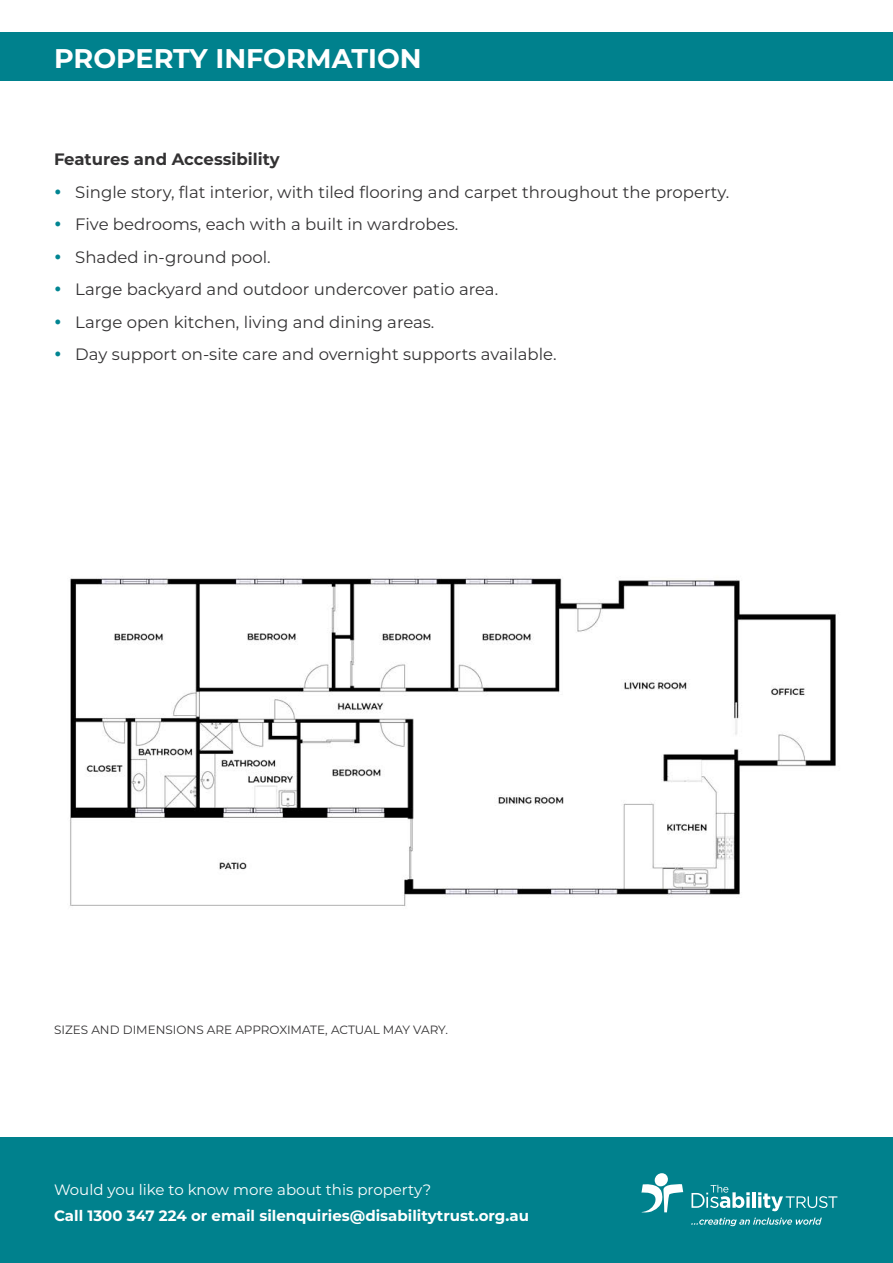
<style>
.page{position:relative;width:893px;height:1263px;background:#fff}
.page>*{position:absolute;margin:0;border:0;box-sizing:border-box;transform-origin:0 0}
.Sub_head{font:700 27px "Montserrat";color:#fff}
.t1{font:16.5px "Montserrat";color:#333233}
.Body{font:700 16.5px "Montserrat";color:#333233}
.t2{font:700 15px "Montserrat";color:#fff}
.t3{font:15px "Montserrat";color:#fff}
.Bullets{font:12px "Montserrat";color:#333233}
</style>
<div class="page">
<img style="left:70px;top:576px;width:766px;height:330px">
<div style="left:0;top:1137px;width:893px;height:126px;background:#00818d"></div>
<svg style="left:641px;top:1182px;width:42px;height:31px"></svg>
<div style="left:654px;top:1173px;width:14px;height:13px;background:#fff;border-radius:50%"></div>
<hr style="left:752px;top:1192px;width:3px;height:16px;background:#fff">
<svg style="left:758px;top:1192px;width:79px;height:19px"></svg>
<svg style="left:691px;top:1185px;width:59px;height:23px"></svg>
<svg style="left:691px;top:1217px;width:131px;height:9px"></svg>
<div style="left:0;top:33px;width:893px;height:48px;background:#00818d"></div>
<p class="Sub_head" style="left:54px;top:39px;width:369px">PROPERTY INFORMATION</p>
<p class="Body" style="left:54px;top:147px;width:227px">Features and Accessibility</p>
<p class="t1" style="left:75px;top:181px;width:656px">Single story, flat interior, with tiled flooring and carpet throughout the property.</p>
<p class="t1" style="left:75px;top:213px;width:385px">Five bedrooms, each with a built in wardrobes.</p>
<p class="t1" style="left:75px;top:246px;width:197px">Shaded in-ground pool.</p>
<p class="t1" style="left:75px;top:278px;width:424px">Large backyard and outdoor undercover patio area.</p>
<p class="t1" style="left:75px;top:311px;width:361px">Large open kitchen, living and dining areas.</p>
<p class="t1" style="left:75px;top:343px;width:483px">Day support on-site care and overnight supports available.</p>
<p class="Bullets" style="left:54px;top:1022px;width:396px">SIZES AND DIMENSIONS ARE APPROXIMATE, ACTUAL MAY VARY.</p>
<p class="t3" style="left:54px;top:1179px;width:379px">Would you like to know more about this property?</p>
<p class="t2" style="left:54px;top:1204px;width:476px">Call 1300 347 224 or email silenquiries@disabilitytrust.org.au</p>
</div>
